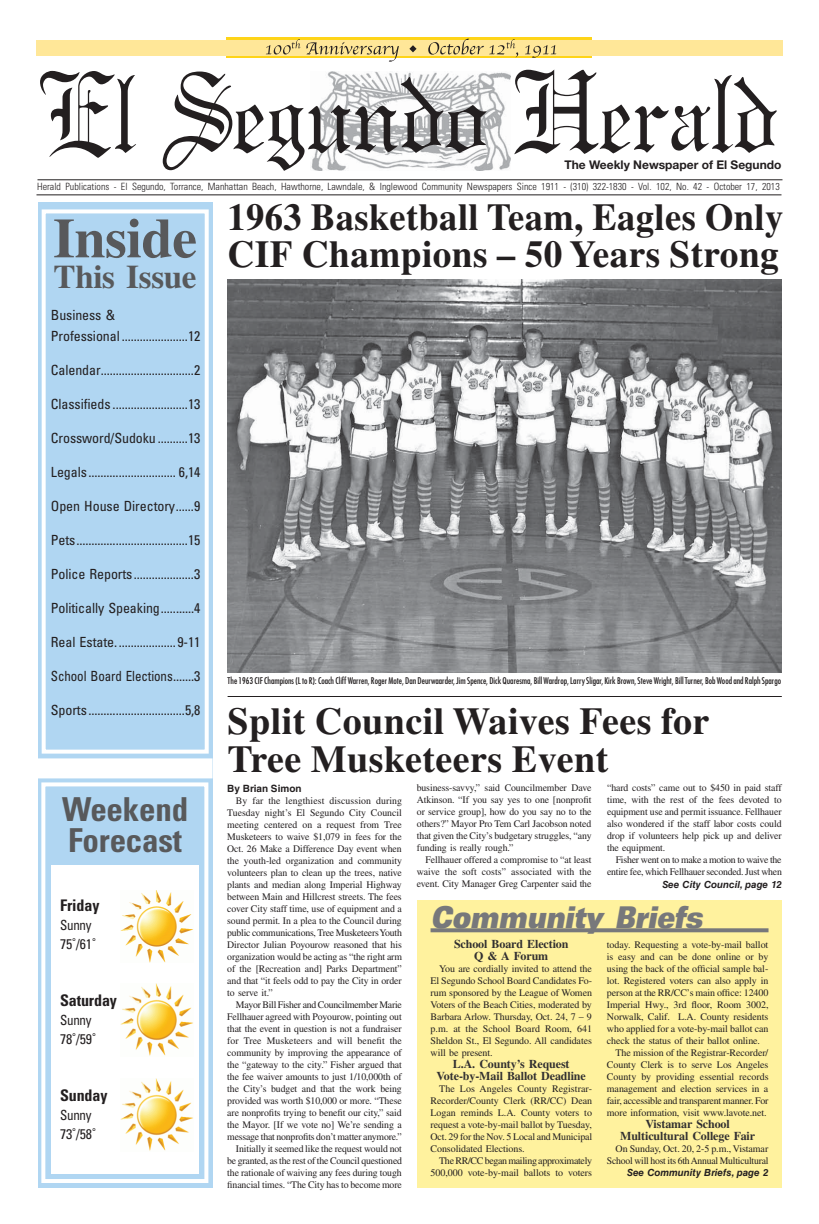
<style>
.page{position:relative;width:819px;height:1224px;background:#fff}
.page>*{position:absolute;margin:0;border:0;box-sizing:border-box;transform-origin:0 0}
.t1{font:700 56px "Times LT Std";letter-spacing:-.01em;color:#58595b}
.t2{font:700 38px/37px "Times LT Std";letter-spacing:.01em;color:#231f20;scale:.96 1}
.t3{font:700 38px/38px "Times LT Std";letter-spacing:.01em;color:#231f20}
.t4{font:700 condensed 33px/31px "Univers LT Std";letter-spacing:-.005em;color:#58595b}
.t5{font:700 33px "Times LT Std";letter-spacing:-.01em;color:#58595b}
.t6{font:italic 30px "Univers LT Std X Black Ex";color:#77787b;scale:.7 1}
.t7{font:700 condensed 16px "Univers LT Std";letter-spacing:-.005em;color:#231f20}
.t8{font:condensed 14px/21px "Univers LT Std";letter-spacing:-.005em;color:#231f20}
.t9{font:condensed 14px/19px "Univers LT Std";letter-spacing:-.005em;color:#231f20;scale:.93 1}
.t10{font:700 12px/12px "Times LT Std";letter-spacing:-.01em;color:#312f30;text-align:center}
.t11{font:700 12px "Helvetica Neue LT Std";color:#231f20}
.t12{font:10px/12px "Times LT Std";letter-spacing:-.01em;color:#231f20;text-align:justify}
.t13{font:300 condensed 10px "Univers LT Std";color:#231f20}
.t14{font:10px/12px "Times LT Std";letter-spacing:-.03em;color:#231f20;text-align:right}
.t15{font:700 10px "Helvetica LT Std";color:#231f20}
.t16{font:italic 700 9.8px "Helvetica LT Std";color:#231f20}
.t17{font:condensed 9px "Futura Std";color:#231f20}
</style>
<div class="page">
<div style="left:226px;top:37px;width:366px;height:21px;background:#fed418"></div>
<svg style="left:40px;top:69px;width:737px;height:102px"></svg>
<hr style="left:37px;top:194px;width:745px;height:1px;background:#231f20">
<hr style="left:37px;top:179px;width:745px;height:1px;background:#231f20">
<div style="left:37px;top:40px;width:746px;height:15px;background:#ffe798"></div>
<svg style="left:266px;top:39px;width:291px;height:23px"></svg>
<div style="left:417px;top:900px;width:364px;height:288px;background:#fff29e"></div>
<div style="left:38px;top:202px;width:174px;height:986px;background:#b0d6f2"></div>
<div style="left:42px;top:209px;width:167px;height:545px;border:4px solid #fff"></div>
<div style="left:37px;top:758px;width:176px;height:20px;background:#fff"></div>
<div style="left:41px;top:782px;width:167px;height:401px;border:4px solid #fff"></div>
<div style="left:51px;top:865px;width:148px;height:309px;background:#fff"></div>
<img style="left:227px;top:279px;width:555px;height:393px">
<hr style="left:228px;top:696px;width:554px;height:1px;background:#231f20">
<svg style="left:431px;top:928px;width:338px;height:4px"></svg>
<img style="left:121px;top:1079px;width:72px;height:72px">
<img style="left:121px;top:890px;width:72px;height:73px">
<img style="left:121px;top:984px;width:72px;height:72px">
<p class="t11" style="left:564px;top:161px;width:219px">The Weekly Newspaper of El Segundo</p>
<p class="t13" style="left:37px;top:182px;width:744px">Herald Publications - El Segundo, Torrance, Manhattan Beach, Hawthorne, Lawndale, &amp; Inglewood Community Newspapers Since 1911 - (310) 322-1830 - Vol. 102, No. 42 - October 17, 2013</p>
<h1 class="t1" style="left:53px;top:217px;width:146px">Inside</h1>
<h3 class="t5" style="left:54px;top:264px;width:145px">This Issue</h3>
<h2 class="t2" style="left:228px;top:202px;width:581px">1963 Basketball Team, Eagles Only<br>CIF Champions – 50 Years Strong</h2>
<h3 class="t8" style="left:51px;top:305px;width:151px">Business &amp;<br>Professional ......................12</h3>
<h3 class="t8" style="left:51px;top:360px;width:151px">Calendar...............................2</h3>
<h3 class="t8" style="left:51px;top:394px;width:151px">Classifieds .........................13</h3>
<h3 class="t8" style="left:51px;top:428px;width:151px">Crossword/Sudoku ..........13</h3>
<h3 class="t8" style="left:51px;top:462px;width:151px">Legals ............................. 6,14</h3>
<h3 class="t8" style="left:51px;top:496px;width:151px">Open House Directory ......9</h3>
<h3 class="t8" style="left:51px;top:530px;width:151px">Pets .....................................15</h3>
<h3 class="t8" style="left:51px;top:564px;width:151px">Police Reports ....................3</h3>
<h3 class="t8" style="left:51px;top:598px;width:151px">Politically Speaking ...........4</h3>
<h3 class="t8" style="left:51px;top:632px;width:151px">Real Estate. ...................9-11</h3>
<h3 class="t9" style="left:51px;top:667px;width:162px">School Board Elections .......3</h3>
<h3 class="t8" style="left:51px;top:700px;width:151px">Sports ................................5,8</h3>
<h3 class="t4" style="left:62px;top:794px;width:128px">Weekend<br>Forecast</h3>
<h3 class="t7" style="left:60px;top:897px;width:41px">Friday</h3>
<h3 class="t9" style="left:60px;top:917px;width:40px">Sunny<br>75˚/61˚</h3>
<h3 class="t7" style="left:60px;top:992px;width:58px">Saturday</h3>
<h3 class="t9" style="left:60px;top:1012px;width:40px">Sunny<br>78˚/59˚</h3>
<h3 class="t7" style="left:60px;top:1087px;width:49px">Sunday</h3>
<h3 class="t9" style="left:60px;top:1107px;width:40px">Sunny<br>73˚/58˚</h3>
<p class="t17" style="left:228px;top:676px;width:555px">The 1963 CIF Champions (L to R): Coach Cliff Warren, Roger Mote, Dan Deurwaarder, Jim Spence, Dick Quaresma, Bill Wardrop, Larry Sligar, Kirk Brown, Steve Wright, Bill Turner, Bob Wood and Ralph Spargo</p>
<h2 class="t3" style="left:228px;top:706px;width:483px">Split Council Waives Fees for<br>Tree Musketeers Event</h2>
<p class="t15" style="left:227px;top:784px;width:76px">By Brian Simon</p>
<p class="t12" style="left:227px;top:795px;width:176px;text-indent:9px">By far the lengthiest discussion during Tuesday night’s El Segundo City Council meeting centered on a request from Tree Musketeers to waive $1,079 in fees for the Oct. 26 Make a Difference Day event when the youth-led organization and community volunteers plan to clean up the trees, native plants and median along Imperial Highway between Main and Hillcrest streets. The fees cover City staff time, use of equipment and a sound permit. In a plea to the Council during public communications, Tree Musketeers Youth Director Julian Poyourow reasoned that his organization would be acting as “the right arm of the [Recreation and] Parks Department” and that “it feels odd to pay the City in order to serve it.”</p>
<p class="t12" style="left:227px;top:999px;width:176px;text-align:right">Mayor Bill Fisher and Councilmember Marie Fellhauer agreed with Poyourow, pointing out that the event in question is not a fundraiser for Tree Musketeers and will benefit the community by improving the appearance of the “gateway to the city.” Fisher argued that the fee waiver amounts to just 1/10,000th of the City’s budget and that the work being provided was worth $10,000 or more. “These are nonprofits trying to benefit our city,” said the Mayor. [If we vote no] We’re sending a message that nonprofits don’t matter anymore.” Initially it seemed like the request would not be granted, as the rest of the Council questioned the rationale of waiving any fees during tough financial times. “The City has to become more</p>
<p class="t12" style="left:607px;top:783px;width:176px">“hard costs” came out to $450 in paid staff time, with the rest of the fees devoted to equipment use and permit issuance. Fellhauer also wondered if the staff labor costs could drop if volunteers help pick up and deliver the equipment.</p>
<p class="t12" style="left:607px;top:855px;width:176px;text-align:right">Fisher went on to make a motion to waive the entire fee, which Fellhauer seconded. Just when</p>
<p class="t16" style="left:662px;top:881px;width:121px">See City Council, page 12</p>
<p class="t12" style="left:417px;top:783px;width:176px">business-savvy,” said Councilmember Dave Atkinson. “If you say yes to one [nonprofit or service group], how do you say no to the others?” Mayor Pro Tem Carl Jacobson noted that given the City’s budgetary struggles, “any funding is really rough.”</p>
<p class="t12" style="left:417px;top:855px;width:176px;text-indent:9px">Fellhauer offered a compromise to “at least waive the soft costs” associated with the event. City Manager Greg Carpenter said the</p>
<h3 class="t6" style="left:431px;top:900px;width:397px">Community Briefs</h3>
<p class="t10" style="left:454px;top:939px;width:116px">School Board Election<br>Q &amp; A Forum</p>
<p class="t12" style="left:431px;top:964px;width:163px;text-indent:9px">You are cordially invited to attend the El Segundo School Board Candidates Fo&shy;rum sponsored by the League of Women Voters of the Beach Cities, moderated by Barbara Arlow. Thursday, Oct. 24, 7 – 9 p.m. at the School Board Room, 641<br>Sheldon St., El Segundo. All candidates will be present.</p>
<p class="t10" style="left:437px;top:1059px;width:151px">L.A. County’s Request<br>Vote-by-Mail Ballot Deadline</p>
<p class="t12" style="left:431px;top:1084px;width:163px;text-indent:9px">The Los Angeles County Registrar-Recorder/County Clerk (RR/CC) Dean Logan reminds L.A. County voters to request a vote-by-mail ballot by Tuesday, Oct. 29 for the Nov. 5 Local and Municipal Consolidated Elections.</p>
<p class="t14" style="left:431px;top:1156px;width:163px">The RR/CC began mailing approximately<br>500,000 vote-by-mail ballots to voters</p>
<p class="t12" style="left:607px;top:940px;width:163px">today. Requesting a vote-by-mail ballot</p>
<p class="t12" style="left:607px;top:952px;width:163px">is easy and can be done online or by</p>
<p class="t12" style="left:607px;top:964px;width:163px">using the back of the official sample bal-</p>
<p class="t12" style="left:607px;top:976px;width:163px">lot. Registered voters can also apply in</p>
<p class="t12" style="left:607px;top:988px;width:163px">person at the RR/CC’s main office: 12400</p>
<p class="t12" style="left:607px;top:1000px;width:163px">Imperial Hwy., 3rd floor, Room 3002,</p>
<p class="t12" style="left:607px;top:1012px;width:163px">Norwalk, Calif. L.A. County residents</p>
<p class="t12" style="left:607px;top:1024px;width:163px">who applied for a vote-by-mail ballot can</p>
<p class="t12" style="left:607px;top:1036px;width:155px">check the status of their ballot online.</p>
<p class="t12" style="left:616px;top:1048px;width:154px">The mission of the Registrar-Recorder/</p>
<p class="t12" style="left:607px;top:1060px;width:163px">County Clerk is to serve Los Angeles</p>
<p class="t12" style="left:607px;top:1072px;width:163px">County by providing essential records</p>
<p class="t12" style="left:607px;top:1084px;width:163px">management and election services in a</p>
<p class="t12" style="left:607px;top:1096px;width:163px">fair, accessible and transparent manner. For</p>
<p class="t12" style="left:607px;top:1108px;width:161px">more information, visit www.lavote.net.</p>
<p class="t10" style="left:620px;top:1119px;width:137px">Vistamar School<br>Multicultural College Fair</p>
<p class="t12" style="left:607px;top:1144px;width:163px;text-align:right">On Sunday, Oct. 20, 2-5 p.m., Vistamar<br>School will host its 6th Annual Multicultural</p>
<p class="t16" style="left:627px;top:1169px;width:143px">See Community Briefs, page 2</p>
</div>
